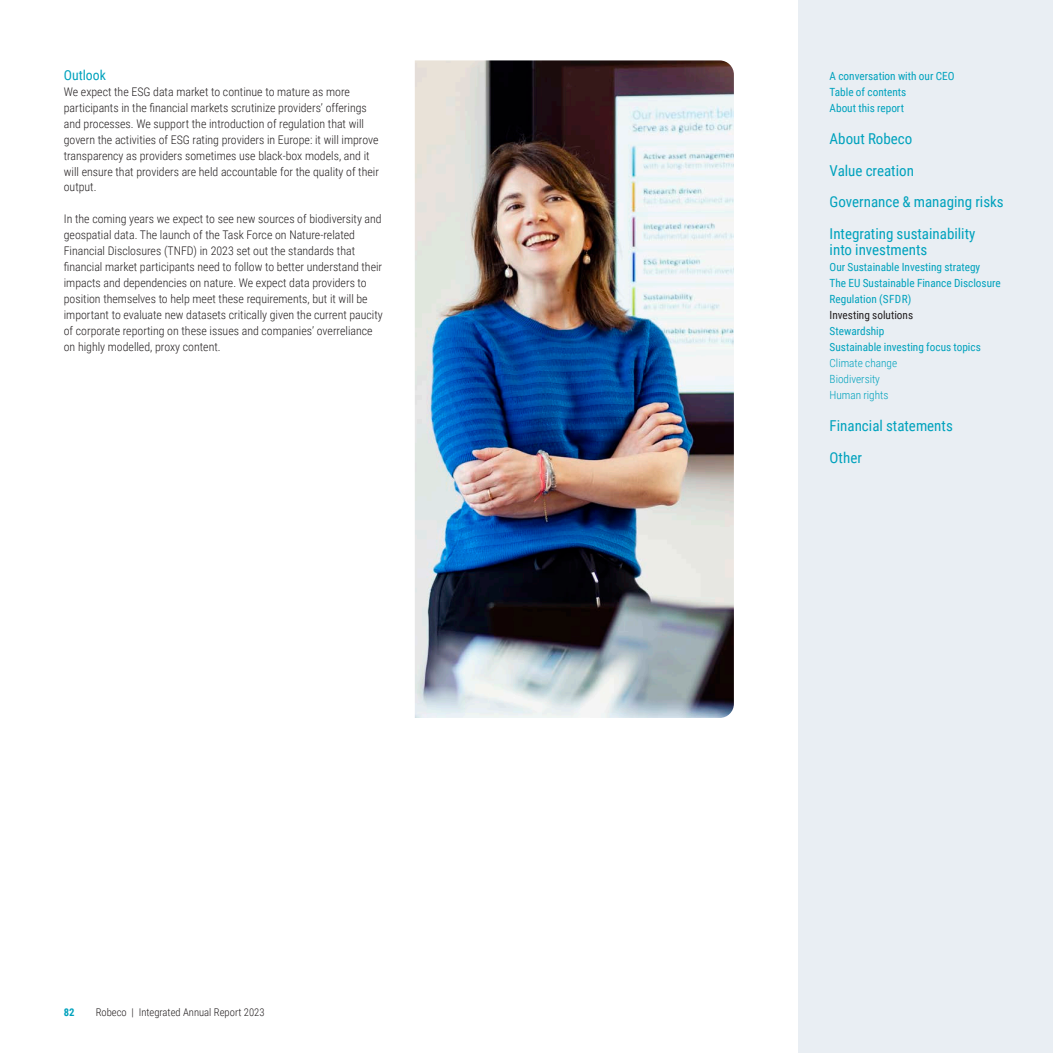
<style>
.page{position:relative;width:1053px;height:1053px;background:#fff}
.page>*{position:absolute;margin:0;border:0;box-sizing:border-box;transform-origin:0 0}
.Table_text_light{font:15px "Roboto Condensed";color:#00a2bd}
.Paragraafkop{font:13.75px "Roboto Condensed";color:#00a2bd}
.Leestekst{font:300 11.88px/16px "Roboto Condensed";color:#231f20}
.Table_text_light-2{font:11.25px "Roboto Condensed";color:#00a2bd}
.Table_text_light-3{font:300 11.25px "Roboto Condensed";color:#00a2bd}
.Table_text_light-4{font:11.25px "Roboto Condensed";color:#231f20}
.t1{font:300 10.62px "Roboto Condensed";color:#231f20}
.t2{font:700 10.62px "Roboto Condensed";color:#00a2bd}
</style>
<div class="page">
<div style="left:797px;top:0;width:255px;height:1052px;background:#e9eef3"></div>
<img style="left:415px;top:60px;width:318px;height:658px">
<p class="Paragraafkop" style="left:64px;top:65px;width:44px">Outlook</p>
<p class="Leestekst" style="left:64px;top:83px;width:317px">We expect the ESG data market to continue to mature as more participants in the financial markets scrutinize providers’ offerings and processes. We support the introduction of regulation that will govern the activities of ESG rating providers in Europe: it will improve transparency as providers sometimes use black-box models, and it will ensure that providers are held accountable for the quality of their output.</p>
<p class="Leestekst" style="left:64px;top:211px;width:320px">In the coming years we expect to see new sources of biodiversity and geospatial data. The launch of the Task Force on Nature-related Financial Disclosures (TNFD) in 2023 set out the standards that financial market participants need to follow to better understand their impacts and dependencies on nature. We expect data providers to position themselves to help meet these requirements, but it will be important to evaluate new datasets critically given the current paucity of corporate reporting on these issues and companies’ overreliance on highly modelled, proxy content.</p>
<p class="t2" style="left:64px;top:1004px;width:12px">82</p>
<p class="t1" style="left:96px;top:1004px;width:170px">Robeco | Integrated Annual Report 2023</p>
<p class="Table_text_light-2" style="left:829px;top:68px;width:126px">A conversation with our CEO</p>
<p class="Table_text_light-2" style="left:829px;top:84px;width:78px">Table of contents</p>
<p class="Table_text_light-2" style="left:829px;top:100px;width:76px">About this report</p>
<p class="Table_text_light" style="left:829px;top:128px;width:84px">About Robeco</p>
<p class="Table_text_light" style="left:829px;top:160px;width:86px">Value creation</p>
<p class="Table_text_light" style="left:829px;top:191px;width:176px">Governance &amp; managing risks</p>
<p class="Table_text_light" style="left:829px;top:223px;width:147px">Integrating sustainability</p>
<p class="Table_text_light" style="left:829px;top:239px;width:99px">into investments</p>
<p class="Table_text_light-2" style="left:829px;top:259px;width:152px">Our Sustainable Investing strategy</p>
<p class="Table_text_light-2" style="left:829px;top:275px;width:173px">The EU Sustainable Finance Disclosure</p>
<p class="Table_text_light-2" style="left:829px;top:291px;width:83px">Regulation (SFDR)</p>
<p class="Table_text_light-4" style="left:829px;top:307px;width:85px">Investing solutions</p>
<p class="Table_text_light-2" style="left:829px;top:323px;width:56px">Stewardship</p>
<p class="Table_text_light-2" style="left:829px;top:339px;width:153px">Sustainable investing focus topics</p>
<p class="Table_text_light-3" style="left:829px;top:355px;width:69px">Climate change</p>
<p class="Table_text_light-3" style="left:829px;top:371px;width:52px">Biodiversity</p>
<p class="Table_text_light-3" style="left:829px;top:387px;width:60px">Human rights</p>
<p class="Table_text_light" style="left:829px;top:415px;width:125px">Financial statements</p>
<p class="Table_text_light" style="left:829px;top:447px;width:34px">Other</p>
</div>
